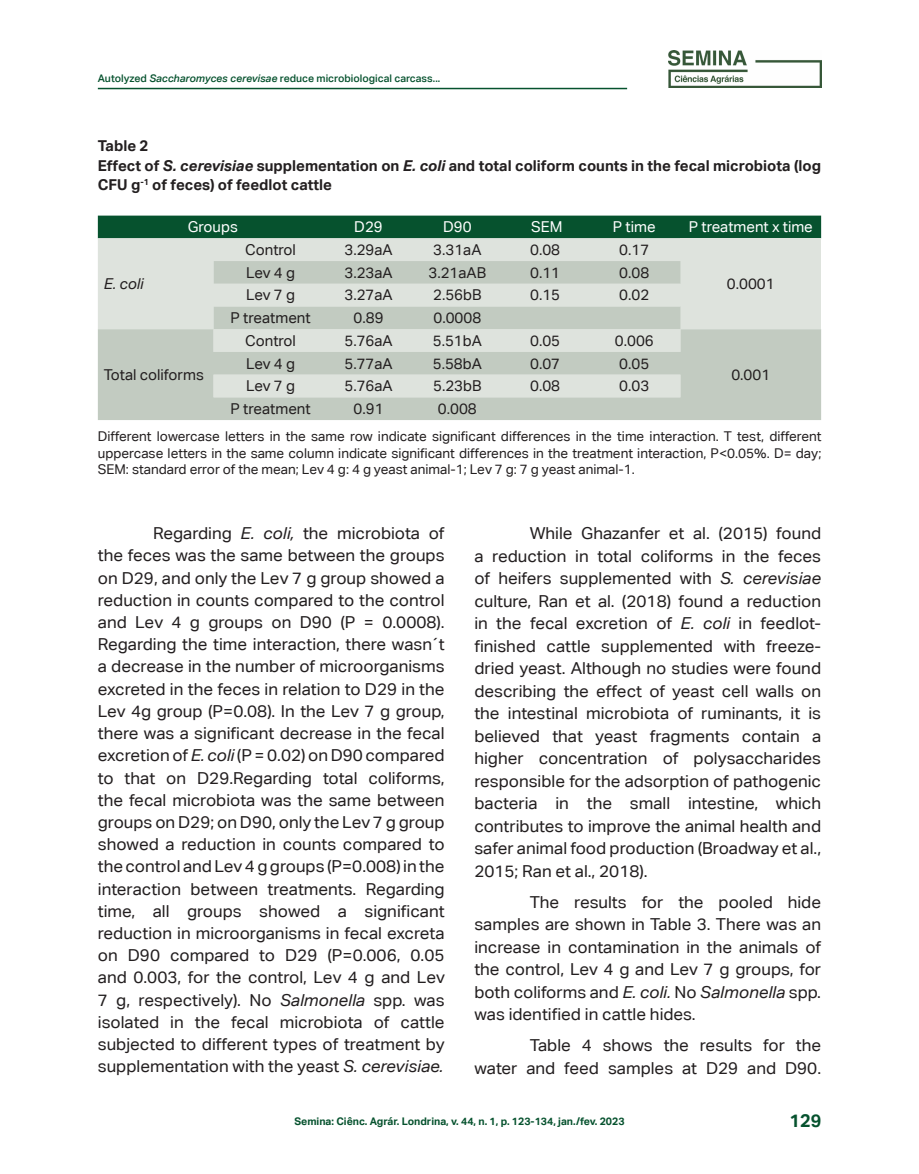
<style>
.page{position:relative;width:919px;height:1174px;background:#fff}
.page>*{position:absolute;margin:0;border:0;box-sizing:border-box;transform-origin:0 0}
.t1{font:700 18px "Aktiv Grotesk Corp";color:#06522e}
.corpo_do_texto{font:16.5px/22.2px "Aktiv Grotesk Corp";color:#231f20;text-align:justify}
.texto_tabela{font:15px "Aktiv Grotesk Corp";color:#231f20}
.título_Tabela{font:700 15px/19.5px "Aktiv Grotesk Corp";color:#231f20}
.texto_tabela-2{font:15px "Aktiv Grotesk Corp";color:#fff}
.texto_tabela-3{font:italic 15px "Aktiv Grotesk Corp";color:#231f20}
.legenda_de_tabela{font:13.5px/16.5px "Aktiv Grotesk Corp";color:#231f20;text-align:justify}
.t2{font:500 10.5px "Aktiv Grotesk Corp";color:#06522e}
.t3{font:700 10.5px "Aktiv Grotesk Corp";color:#06522e}
.s1{font-style:italic}
</style>
<div class="page">
<hr style="left:98px;top:88px;width:529px;height:1px;background:#06522e">
<img style="left:668px;top:50px;width:153px;height:38px">
<div style="left:98px;top:216px;width:723px;height:22px;background:#06522e"></div>
<div style="left:98px;top:238px;width:582px;height:23px;background:#dee3dd"></div>
<div style="left:680px;top:238px;width:141px;height:91px;background:#dee3dd"></div>
<svg style="left:98px;top:261px;width:723px;height:159px;background:#ced5cd"></svg>
<p class="t2" style="left:98px;top:72px;width:344px">Autolyzed <span class="s1">Saccharomyces cerevisae</span> reduce microbiological carcass...</p>
<p class="título_Tabela" style="left:98px;top:136px;width:52px">Table 2</p>
<p class="título_Tabela" style="left:98px;top:155px;width:724px">Effect of <span class="s1">S. cerevisiae</span> supplementation on <span class="s1">E. coli</span> and total coliform counts in the fecal microbiota (log<br>CFU g<sup>-1</sup> of feces) of feedlot cattle</p>
<p class="texto_tabela-2" style="left:188px;top:218px;width:52px">Groups</p>
<p class="texto_tabela-2" style="left:354px;top:218px;width:30px">D29</p>
<p class="texto_tabela-2" style="left:443px;top:218px;width:30px">D90</p>
<p class="texto_tabela-2" style="left:531px;top:218px;width:33px">SEM</p>
<p class="texto_tabela-2" style="left:613px;top:218px;width:44px">P time</p>
<p class="texto_tabela-2" style="left:688px;top:218px;width:126px">P treatment x time</p>
<p class="texto_tabela-3" style="left:104px;top:275px;width:41px">E. coli</p>
<p class="texto_tabela" style="left:245px;top:241px;width:52px">Control</p>
<p class="texto_tabela" style="left:344px;top:241px;width:50px">3.29aA</p>
<p class="texto_tabela" style="left:433px;top:241px;width:50px">3.31aA</p>
<p class="texto_tabela" style="left:530px;top:241px;width:31px">0.08</p>
<p class="texto_tabela" style="left:619px;top:241px;width:31px">0.17</p>
<p class="texto_tabela" style="left:246px;top:264px;width:50px">Lev 4 g</p>
<p class="texto_tabela" style="left:344px;top:264px;width:50px">3.23aA</p>
<p class="texto_tabela" style="left:428px;top:264px;width:59px">3.21aAB</p>
<p class="texto_tabela" style="left:530px;top:264px;width:31px">0.11</p>
<p class="texto_tabela" style="left:619px;top:264px;width:31px">0.08</p>
<p class="texto_tabela" style="left:246px;top:286px;width:50px">Lev 7 g</p>
<p class="texto_tabela" style="left:344px;top:286px;width:50px">3.27aA</p>
<p class="texto_tabela" style="left:433px;top:286px;width:50px">2.56bB</p>
<p class="texto_tabela" style="left:530px;top:286px;width:31px">0.15</p>
<p class="texto_tabela" style="left:619px;top:286px;width:31px">0.02</p>
<p class="texto_tabela" style="left:230px;top:309px;width:82px">P treatment</p>
<p class="texto_tabela" style="left:353px;top:309px;width:31px">0.89</p>
<p class="texto_tabela" style="left:433px;top:309px;width:49px">0.0008</p>
<p class="texto_tabela" style="left:245px;top:332px;width:52px">Control</p>
<p class="texto_tabela" style="left:344px;top:332px;width:50px">5.76aA</p>
<p class="texto_tabela" style="left:433px;top:332px;width:51px">5.51bA</p>
<p class="texto_tabela" style="left:530px;top:332px;width:31px">0.05</p>
<p class="texto_tabela" style="left:614px;top:332px;width:40px">0.006</p>
<p class="texto_tabela" style="left:726px;top:275px;width:49px">0.0001</p>
<p class="texto_tabela" style="left:246px;top:354px;width:50px">Lev 4 g</p>
<p class="texto_tabela" style="left:344px;top:354px;width:50px">5.77aA</p>
<p class="texto_tabela" style="left:433px;top:354px;width:51px">5.58bA</p>
<p class="texto_tabela" style="left:530px;top:354px;width:31px">0.07</p>
<p class="texto_tabela" style="left:619px;top:354px;width:31px">0.05</p>
<p class="texto_tabela" style="left:246px;top:377px;width:50px">Lev 7 g</p>
<p class="texto_tabela" style="left:344px;top:377px;width:50px">5.76aA</p>
<p class="texto_tabela" style="left:433px;top:377px;width:50px">5.23bB</p>
<p class="texto_tabela" style="left:530px;top:377px;width:31px">0.08</p>
<p class="texto_tabela" style="left:619px;top:377px;width:31px">0.03</p>
<p class="texto_tabela" style="left:230px;top:400px;width:82px">P treatment</p>
<p class="texto_tabela" style="left:353px;top:400px;width:31px">0.91</p>
<p class="texto_tabela" style="left:438px;top:400px;width:40px">0.008</p>
<p class="legenda_de_tabela" style="left:98px;top:428px;width:725px">Different lowercase letters in the same row indicate significant differences in the time interaction. T test, different uppercase letters in the same column indicate significant differences in the treatment interaction, P&lt;0.05%. D= day; SEM: standard error of the mean; Lev 4 g: 4 g yeast animal-1; Lev 7 g: 7 g yeast animal-1.</p>
<p class="texto_tabela" style="left:104px;top:366px;width:101px">Total coliforms</p>
<p class="texto_tabela" style="left:731px;top:366px;width:40px">0.001</p>
<p class="corpo_do_texto" style="left:98px;top:522px;width:348px;text-indent:55px">Regarding <span class="s1">E. coli,</span> the microbiota of the feces was the same between the groups on D29, and only the Lev 7 g group showed a reduction in counts compared to the control and Lev 4 g groups on D90 (P = 0.0008).<br>Regarding the time interaction, there wasn´t a decrease in the number of microorganisms excreted in the feces in relation to D29 in the Lev 4g group (P=0.08). In the Lev 7 g group, there was a significant decrease in the fecal excretion of <span class="s1">E. coli</span> (P = 0.02) on D90 compared to that on D29.Regarding total coliforms, the fecal microbiota was the same between groups on D29; on D90, only the Lev 7 g group showed a reduction in counts compared to the control and Lev 4 g groups (P=0.008) in the interaction between treatments. Regarding time, all groups showed a significant reduction in microorganisms in fecal excreta on D90 compared to D29 (P=0.006, 0.05 and 0.003, for the control, Lev 4 g and Lev 7 g, respectively). No <span class="s1">Salmonella</span> spp. was isolated in the fecal microbiota of cattle subjected to different types of treatment by supplementation with the yeast <span class="s1">S. cerevisiae.</span></p>
<p class="corpo_do_texto" style="left:474px;top:522px;width:348px;text-indent:55px">While Ghazanfer et al. (2015) found a reduction in total coliforms in the feces of heifers supplemented with <span class="s1">S. cerevisiae </span>culture, Ran et al. (2018) found a reduction in the fecal excretion of <span class="s1">E. coli</span> in feedlot&shy;finished cattle supplemented with freeze&shy;dried yeast. Although no studies were found describing the effect of yeast cell walls on the intestinal microbiota of ruminants, it is believed that yeast fragments contain a higher concentration of polysaccharides responsible for the adsorption of pathogenic bacteria in the small intestine, which contributes to improve the animal health and safer animal food production (Broadway et al., 2015; Ran et al., 2018).</p>
<p class="corpo_do_texto" style="left:474px;top:890px;width:348px;text-indent:55px">The results for the pooled hide samples are shown in Table 3. There was an increase in contamination in the animals of the control, Lev 4 g and Lev 7 g groups, for both coliforms and <span class="s1">E. coli.</span> No <span class="s1">Salmonella</span> spp. was identified in cattle hides.</p>
<p class="corpo_do_texto" style="left:474px;top:1034px;width:348px;text-align:right">Table 4 shows the results for the<br>water and feed samples at D29 and D90.</p>
<p class="t3" style="left:294px;top:1114px;width:331px">Semina: Ciênc. Agrár. Londrina, v. 44, n. 1, p. 123-134, jan./fev. 2023</p>
<p class="t1" style="left:789px;top:1109px;width:33px">129</p>
</div>
